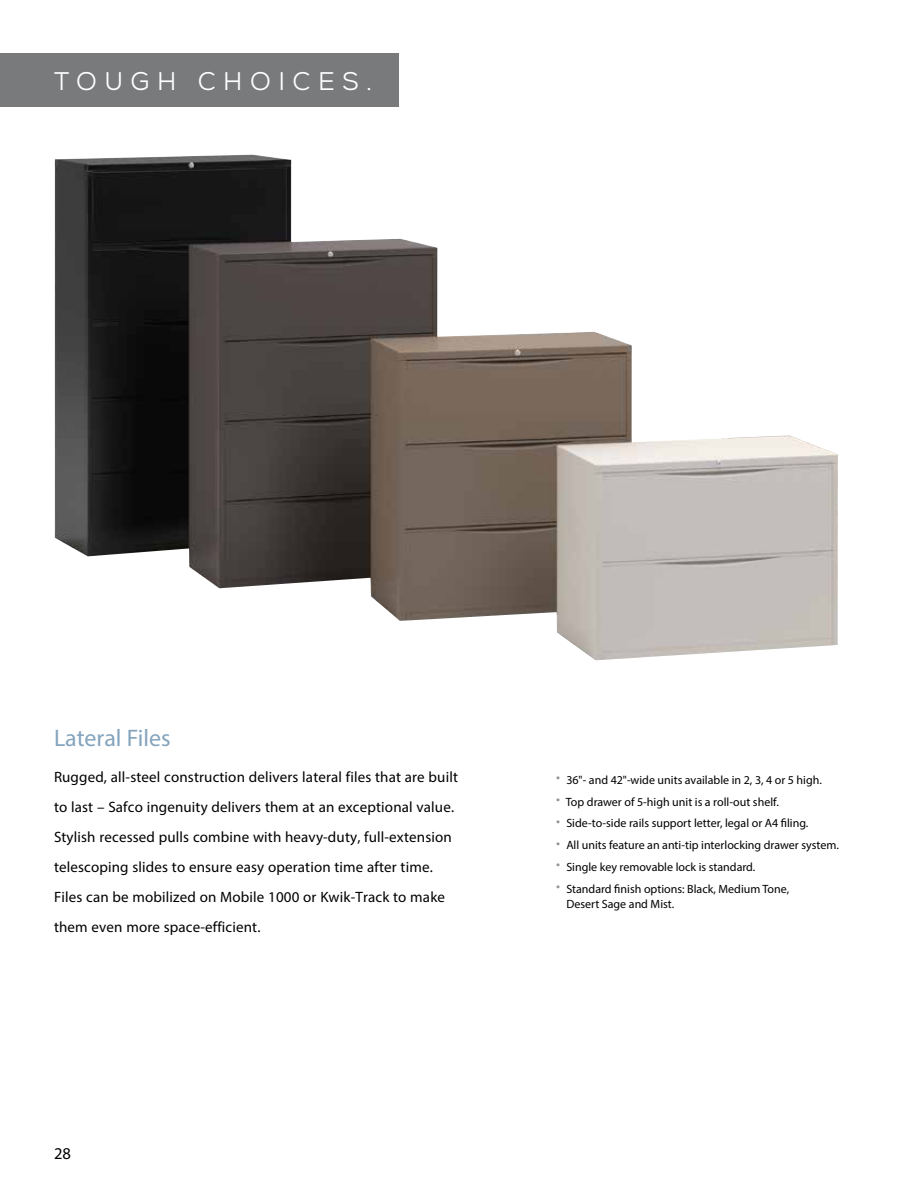
<style>
.page{position:relative;width:918px;height:1188px;background:#fff}
.page>*{position:absolute;margin:0;border:0;box-sizing:border-box;transform-origin:0 0}
.t1{font:25.5px "Nexa";letter-spacing:.295em;color:#fff}
.t2{font:24px "Myriad Pro";color:#85a4bd}
.t3{font:16.5px "Myriad Pro";color:#000}
.t4{font:15px/30px "Myriad Pro";letter-spacing:.01em;color:#000}
.t5{font:12px/15px "Myriad Pro";color:#000}
.s1{font-family:"Zapfino";font-size:7.5px;color:#939598}
</style>
<div class="page">
<img style="left:55px;top:155px;width:783px;height:505px">
<div style="left:0;top:53px;width:399px;height:54px;background:#797a7b"></div>
<h1 class="t1" style="left:54px;top:65px;width:319px">TOUGH CHOICES.</h1>
<h2 class="t2" style="left:54px;top:723px;width:118px">Lateral Files</h2>
<p class="t4" style="left:54px;top:762px;width:406px">Rugged, all-steel construction delivers lateral files that are built to last – Safco ingenuity delivers them at an exceptional value.<br>Stylish recessed pulls combine with heavy-duty, full-extension telescoping slides to ensure easy operation time after time.<br>Files can be mobilized on Mobile 1000 or Kwik-Track to make them even more space-efficient.</p>
<p class="t5" style="left:552px;top:772px;width:272px"><span class="s1">•</span> 36"- and 42"-wide units available in 2, 3, 4 or 5 high.</p>
<p class="t5" style="left:552px;top:794px;width:228px"><span class="s1">•</span> Top drawer of 5-high unit is a roll-out shelf.</p>
<p class="t5" style="left:552px;top:816px;width:258px"><span class="s1">•</span> Side-to-side rails support letter, legal or A4 filing.</p>
<p class="t5" style="left:552px;top:837px;width:289px"><span class="s1">•</span> All units feature an anti-tip interlocking drawer system.</p>
<p class="t5" style="left:552px;top:859px;width:205px"><span class="s1">•</span> Single key removable lock is standard.</p>
<p class="t5" style="left:566px;top:881px;width:224px;text-indent:-14px"><span class="s1">•</span> Standard finish options: Black, Medium Tone,<br>Desert Sage and Mist.</p>
<p class="t3" style="left:54px;top:1144px;width:18px">28</p>
</div>
